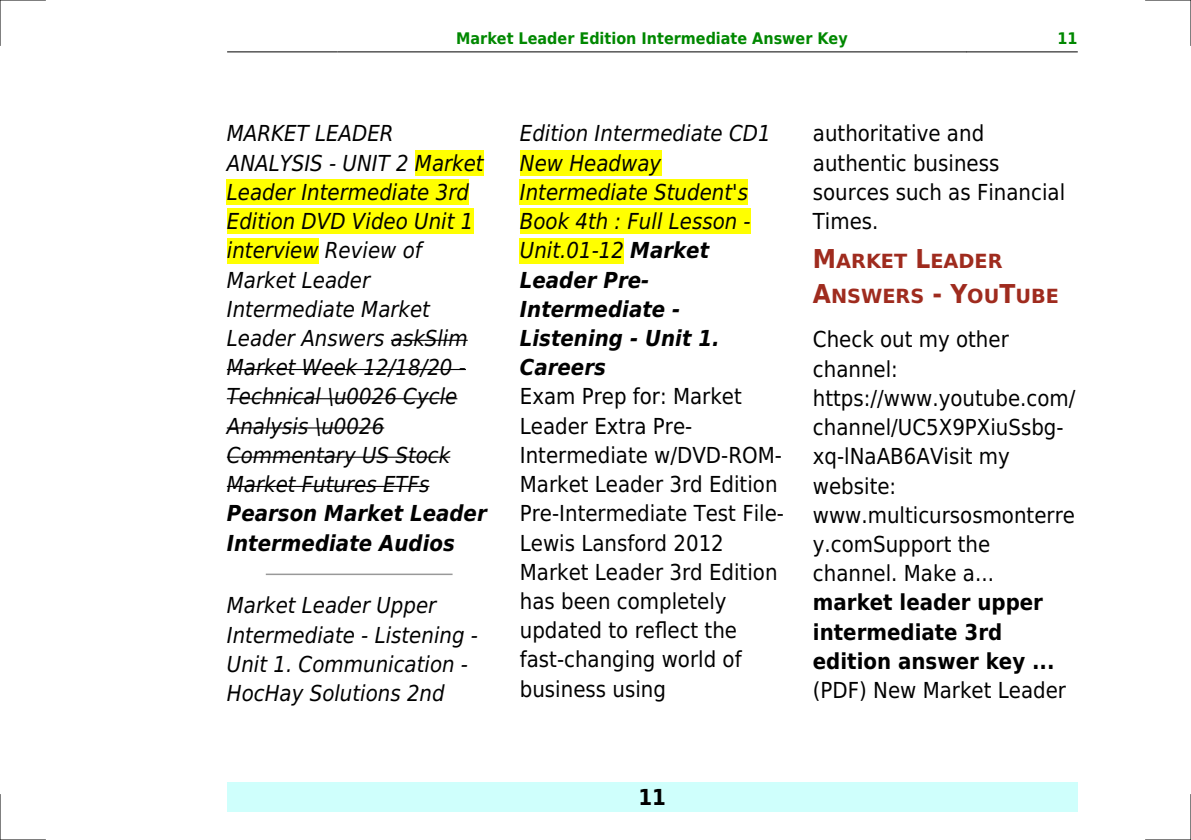
<style>
.page{position:relative;width:1191px;height:840px;background:#fff}
.page>*{position:absolute;margin:0;border:0;box-sizing:border-box;transform-origin:0 0}
.t1{font:italic 22px/29.2px "DejaVu Sans Condensed";color:#000}
.t2{font:22px/29.2px "DejaVu Sans Condensed";color:#000}
.t3{font:700 22px/29.2px "DejaVu Sans Condensed";color:#000}
.t4{font:italic 700 22px/29.2px "DejaVu Sans Condensed";color:#000}
.t5{font:700 19.6px/34.6px "DejaVu Sans Condensed";color:#9f2b1e;scale:1.1 1}
.t6{font:700 16px "DejaVu Sans Condensed";color:#080}
.s1{font-weight:700}
.s2{font-size:26px}
</style>
<div class="page">
<hr style="left:227px;top:51px;width:110px;height:1px;background:#000">
<hr style="left:338px;top:51px;width:628px;height:1px;background:#000">
<hr style="left:966px;top:51px;width:111px;height:1px;background:#000">
<div style="left:227px;top:782px;width:850px;height:29px;background:#cffffc"></div>
<div style="left:415px;top:150px;width:69px;height:26px;background:#ff0"></div>
<div style="left:227px;top:179px;width:242px;height:26px;background:#ff0"></div>
<div style="left:227px;top:208px;width:246px;height:26px;background:#ff0"></div>
<div style="left:227px;top:238px;width:91px;height:25px;background:#ff0"></div>
<hr style="left:391px;top:339px;width:77px;height:1px;background:#000">
<hr style="left:227px;top:369px;width:239px;height:1px;background:#000">
<hr style="left:227px;top:398px;width:230px;height:1px;background:#000">
<hr style="left:227px;top:427px;width:157px;height:1px;background:#000">
<hr style="left:227px;top:456px;width:223px;height:1px;background:#000">
<hr style="left:227px;top:485px;width:202px;height:1px;background:#000">
<hr style="left:266px;top:573px;width:186px;height:1px;background:#999">
<div style="left:520px;top:150px;width:141px;height:26px;background:#ff0"></div>
<div style="left:520px;top:179px;width:228px;height:26px;background:#ff0"></div>
<div style="left:520px;top:208px;width:231px;height:26px;background:#ff0"></div>
<div style="left:520px;top:238px;width:104px;height:25px;background:#ff0"></div>
<hr style="left:0;top:0;width:45px;height:1px;background:#000">
<hr style="left:1145px;top:0;width:46px;height:1px;background:#000">
<hr style="left:0;top:839px;width:45px;height:1px;background:#000">
<hr style="left:1145px;top:839px;width:46px;height:1px;background:#000">
<hr style="left:0;top:0;width:1px;height:45px;background:#000">
<hr style="left:0;top:794px;width:1px;height:45px;background:#000">
<hr style="left:1190px;top:0;width:1px;height:45px;background:#000">
<hr style="left:1190px;top:794px;width:1px;height:45px;background:#000">
<p class="t6" style="left:456px;top:29px;width:393px">Market Leader Edition Intermediate Answer Key</p>
<p class="t6" style="left:1057px;top:29px;width:22px">11</p>
<p class="t1" style="left:227px;top:119px;width:258px">MARKET LEADER<br>ANALYSIS - UNIT 2 Market<br>Leader Intermediate 3rd<br>Edition DVD Video Unit 1 interview Review of<br>Market Leader<br>Intermediate Market<br>Leader Answers askSlim<br>Market Week 12/18/20 -<br>Technical \u0026 Cycle<br>Analysis \u0026<br>Commentary US Stock<br>Market Futures ETFs</p>
<p class="t4" style="left:227px;top:499px;width:261px">Pearson Market Leader<br>Intermediate Audios</p>
<p class="t1" style="left:227px;top:590px;width:253px">Market Leader Upper<br>Intermediate - Listening -<br>Unit 1. Communication -<br>HocHay Solutions 2nd</p>
<p class="t1" style="left:520px;top:119px;width:252px">Edition Intermediate CD1<br>New Headway<br>Intermediate Student's<br>Book 4th : Full Lesson -<br>Unit.01-12 <span class="s1">Market<br>Leader Pre-<br>Intermediate -<br>Listening - Unit 1.<br>Careers</span></p>
<p class="t2" style="left:520px;top:382px;width:266px">Exam Prep for: Market<br>Leader Extra Pre-<br>Intermediate w/DVD-ROM-<br>Market Leader 3rd Edition<br>Pre-Intermediate Test File-<br>Lewis Lansford 2012<br>Market Leader 3rd Edition has been completely updated to reflect the fast-changing world of business using</p>
<p class="t2" style="left:813px;top:119px;width:254px">authoritative and authentic business sources such as Financial<br>Times.</p>
<p class="t5" style="left:813px;top:244px;width:225px"><span class="s2">M</span>ARKET <span class="s2">L</span>EADER<br><span class="s2">A</span>NSWERS <span class="s2">- Y</span>OU<span class="s2">T</span>UBE</p>
<p class="t2" style="left:813px;top:325px;width:264px">Check out my other channel: https://www.youtube.com/ channel/UC5X9PXiuSsbg&shy;xq-lNaAB6AVisit my website: www.multicursosmonterre y.comSupport the channel. Make a...</p>
<p class="t3" style="left:813px;top:588px;width:243px">market leader upper intermediate 3rd edition answer key ...</p>
<p class="t2" style="left:813px;top:675px;width:255px">(PDF) New Market Leader</p>
<p class="t3" style="left:638px;top:782px;width:29px">11</p>
</div>
